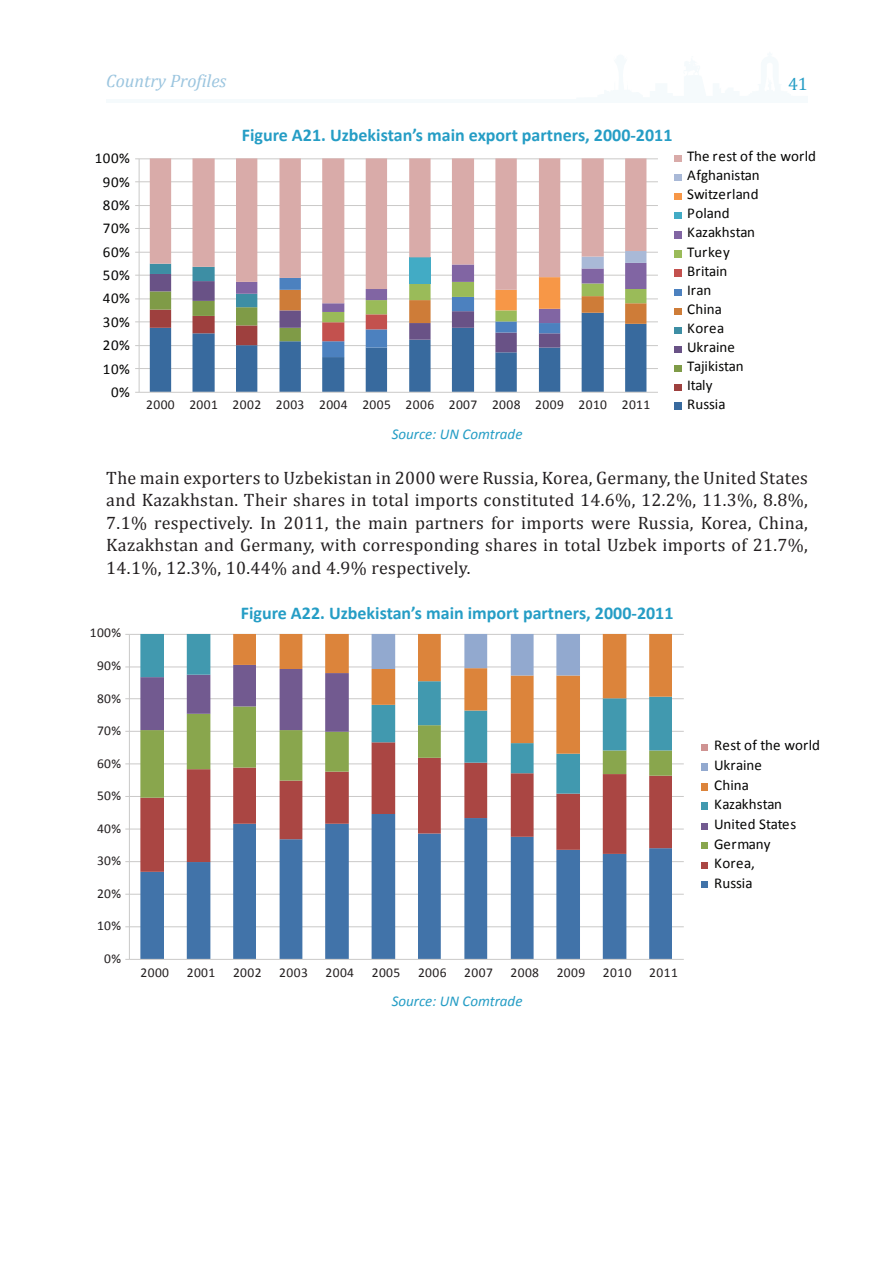
<style>
.page{position:relative;width:893px;height:1263px;background:#fff}
.page>*{position:absolute;margin:0;border:0;box-sizing:border-box;transform-origin:0 0}
.t1{font:18px/22.5px "Cambria";letter-spacing:.02em;color:#231f20;text-align:justify}
.t2{font:700 18px "Calibri";color:#259dc5}
.t3{font:italic 18px "Cambria";color:#9bc5df}
.t4{font:18px "Cambria";color:#259dc5}
.t5{font:15px/19px "Calibri";color:#050504}
.t6{font:italic 15px "Calibri";color:#259dc5}
.t7{font:13.5px "Calibri";letter-spacing:.03em;color:#231f20}
</style>
<div class="page">
<hr style="left:106px;top:99px;width:702px;height:3px;background:#f5fafc">
<hr style="left:139px;top:158px;width:519px;height:1px;background:#cac9c8">
<hr style="left:139px;top:181px;width:519px;height:1px;background:#cac9c8">
<hr style="left:139px;top:205px;width:519px;height:1px;background:#cac9c8">
<hr style="left:139px;top:228px;width:519px;height:1px;background:#cac9c8">
<hr style="left:139px;top:252px;width:519px;height:1px;background:#cac9c8">
<hr style="left:139px;top:275px;width:519px;height:1px;background:#cac9c8">
<hr style="left:139px;top:298px;width:519px;height:1px;background:#cac9c8">
<hr style="left:139px;top:321px;width:519px;height:1px;background:#cac9c8">
<hr style="left:139px;top:345px;width:519px;height:1px;background:#cac9c8">
<hr style="left:139px;top:368px;width:519px;height:1px;background:#cac9c8">
<svg style="left:150px;top:303px;width:496px;height:89px"></svg>
<svg style="left:150px;top:158px;width:496px;height:145px"></svg>
<hr style="left:139px;top:159px;width:1px;height:233px;background:#cac9c8">
<hr style="left:139px;top:392px;width:519px;height:1px;background:#cac9c8">
<div style="left:674px;top:155px;width:7px;height:6px;background:#d9aba9"></div>
<div style="left:674px;top:174px;width:7px;height:6px;background:#a9b9d7"></div>
<div style="left:674px;top:193px;width:7px;height:6px;background:#f79747"></div>
<div style="left:674px;top:212px;width:7px;height:6px;background:#42abc5"></div>
<div style="left:674px;top:231px;width:7px;height:7px;background:#8165a3"></div>
<div style="left:674px;top:250px;width:7px;height:7px;background:#9abb59"></div>
<div style="left:674px;top:269px;width:7px;height:7px;background:#c3514e"></div>
<div style="left:674px;top:289px;width:7px;height:6px;background:#4c81bf"></div>
<div style="left:674px;top:308px;width:7px;height:6px;background:#ce7c38"></div>
<div style="left:674px;top:327px;width:7px;height:6px;background:#3d8ea4"></div>
<div style="left:674px;top:346px;width:7px;height:6px;background:#695286"></div>
<div style="left:674px;top:365px;width:7px;height:6px;background:#7f9b47"></div>
<div style="left:674px;top:384px;width:7px;height:6px;background:#9e403e"></div>
<div style="left:674px;top:403px;width:7px;height:7px;background:#386a9e"></div>
<hr style="left:129px;top:634px;width:555px;height:1px;background:#cac9c8">
<hr style="left:129px;top:667px;width:555px;height:1px;background:#cac9c8">
<hr style="left:129px;top:698px;width:555px;height:1px;background:#cac9c8">
<hr style="left:129px;top:731px;width:555px;height:1px;background:#cac9c8">
<hr style="left:129px;top:763px;width:555px;height:1px;background:#cac9c8">
<hr style="left:129px;top:796px;width:555px;height:1px;background:#cac9c8">
<hr style="left:129px;top:829px;width:555px;height:1px;background:#cac9c8">
<hr style="left:129px;top:861px;width:555px;height:1px;background:#cac9c8">
<hr style="left:129px;top:894px;width:555px;height:1px;background:#cac9c8">
<hr style="left:129px;top:926px;width:555px;height:1px;background:#cac9c8">
<svg style="left:140px;top:872px;width:532px;height:87px"></svg>
<svg style="left:140px;top:798px;width:532px;height:74px"></svg>
<svg style="left:140px;top:794px;width:532px;height:4px"></svg>
<svg style="left:140px;top:634px;width:532px;height:160px"></svg>
<svg style="left:233px;top:634px;width:439px;height:120px"></svg>
<svg style="left:372px;top:634px;width:208px;height:41px"></svg>
<hr style="left:129px;top:634px;width:1px;height:325px;background:#cac9c8">
<hr style="left:129px;top:959px;width:555px;height:1px;background:#cac9c8">
<div style="left:701px;top:744px;width:7px;height:6px;background:#cf9392"></div>
<div style="left:701px;top:763px;width:7px;height:8px;background:#92a9cf"></div>
<div style="left:701px;top:783px;width:7px;height:7px;background:#dc843b"></div>
<div style="left:701px;top:802px;width:7px;height:8px;background:#4199af"></div>
<div style="left:701px;top:823px;width:7px;height:6px;background:#725a90"></div>
<div style="left:701px;top:842px;width:7px;height:7px;background:#89a64d"></div>
<div style="left:701px;top:862px;width:7px;height:6px;background:#aa4643"></div>
<div style="left:701px;top:881px;width:7px;height:7px;background:#4173a9"></div>
<p class="t3" style="left:106px;top:68px;width:122px">Country Profiles</p>
<p class="t4" style="left:788px;top:73px;width:21px">41</p>
<p class="t2" style="left:242px;top:124px;width:432px">Figure A21. Uzbekistan’s main export partners, 2000-2011</p>
<p class="t5" style="left:95px;top:149px;width:36px">100%</p>
<p class="t5" style="left:103px;top:172px;width:28px">90%</p>
<p class="t5" style="left:103px;top:196px;width:28px">80%</p>
<p class="t5" style="left:103px;top:219px;width:28px">70%</p>
<p class="t5" style="left:103px;top:242px;width:28px">60%</p>
<p class="t5" style="left:103px;top:266px;width:28px">50%</p>
<p class="t5" style="left:103px;top:289px;width:28px">40%</p>
<p class="t5" style="left:103px;top:312px;width:28px">30%</p>
<p class="t5" style="left:103px;top:336px;width:28px">20%</p>
<p class="t5" style="left:103px;top:359px;width:28px">10%</p>
<p class="t5" style="left:111px;top:382px;width:20px">0%</p>
<p class="t7" style="left:146px;top:396px;width:506px">2000 2001 2002 2003 2004 2005 2006 2007 2008 2009 2010 2011</p>
<p class="t5" style="left:687px;top:147px;width:130px">The rest of the world<br>Afghanistan<br>Switzerland<br>Poland<br>Kazakhstan<br>Turkey<br>Britain<br>Iran<br>China<br>Korea<br>Ukraine<br>Tajikistan<br>Italy<br>Russia</p>
<p class="t6" style="left:392px;top:424px;width:132px">Source: UN Comtrade</p>
<p class="t1" style="left:106px;top:466px;width:703px">The main exporters to Uzbekistan in 2000 were Russia, Korea, Germany, the United States and Kazakhstan. Their shares in total imports constituted 14.6%, 12.2%, 11.3%, 8.8%, 7.1% respectively. In 2011, the main partners for imports were Russia, Korea, China, Kazakhstan and Germany, with corresponding shares in total Uzbek imports of 21.7%, 14.1%, 12.3%, 10.44% and 4.9% respectively.</p>
<p class="t2" style="left:241px;top:601px;width:434px">Figure A22. Uzbekistan’s main import partners, 2000-2011</p>
<p class="t7" style="left:90px;top:624px;width:33px">100%</p>
<p class="t7" style="left:97px;top:657px;width:26px">90%</p>
<p class="t7" style="left:97px;top:689px;width:26px">80%</p>
<p class="t7" style="left:97px;top:722px;width:26px">70%</p>
<p class="t7" style="left:97px;top:754px;width:26px">60%</p>
<p class="t7" style="left:97px;top:787px;width:26px">50%</p>
<p class="t7" style="left:97px;top:819px;width:26px">40%</p>
<p class="t7" style="left:97px;top:852px;width:26px">30%</p>
<p class="t7" style="left:97px;top:884px;width:26px">20%</p>
<p class="t7" style="left:97px;top:917px;width:26px">10%</p>
<p class="t7" style="left:104px;top:949px;width:18px">0%</p>
<p class="t7" style="left:141px;top:964px;width:30px">2000</p>
<p class="t7" style="left:187px;top:964px;width:30px">2001</p>
<p class="t7" style="left:233px;top:964px;width:30px">2002</p>
<p class="t7" style="left:279px;top:964px;width:30px">2003</p>
<p class="t7" style="left:325px;top:964px;width:30px">2004</p>
<p class="t7" style="left:372px;top:964px;width:30px">2005</p>
<p class="t7" style="left:418px;top:964px;width:30px">2006</p>
<p class="t7" style="left:464px;top:964px;width:30px">2007</p>
<p class="t7" style="left:510px;top:964px;width:30px">2008</p>
<p class="t7" style="left:557px;top:964px;width:30px">2009</p>
<p class="t7" style="left:603px;top:964px;width:30px">2010</p>
<p class="t7" style="left:649px;top:964px;width:30px">2011</p>
<p class="t6" style="left:392px;top:990px;width:132px">Source: UN Comtrade</p>
<p class="t5" style="left:714px;top:736px;width:107px;line-height:19.6px">Rest of the world<br>Ukraine<br>China<br>Kazakhstan<br>United States<br>Germany<br>Korea,<br>Russia</p>
</div>
